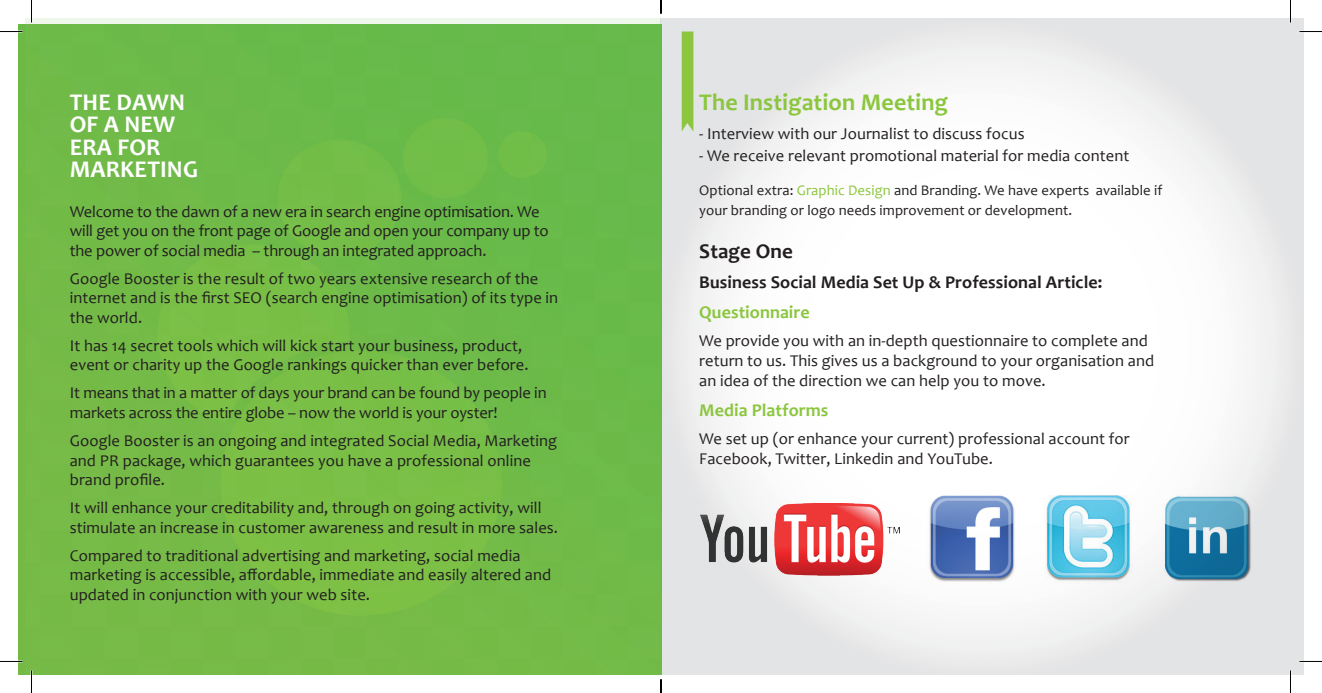
<style>
.page{position:relative;width:1322px;height:693px;background:#fff}
.page>*{position:absolute;margin:0;border:0;box-sizing:border-box;transform-origin:0 0}
.t1{font:700 24px/22px "Candara";letter-spacing:.005em;color:#fff}
.t2{font:700 24px "Candara";letter-spacing:.005em;color:#8bc63e}
.t3{font:700 21px "Candara";letter-spacing:.005em;color:#231f20}
.t4{font:700 18px "Candara";letter-spacing:.005em;color:#231f20}
.t5{font:700 18px "Candara";letter-spacing:.005em;color:#8bc63e}
.t6{font:16.5px/19.5px "Candara";letter-spacing:.005em;color:#231f20}
.t7{font:14.7px/19.8px "Candara";letter-spacing:.005em;color:#231f20}
.s1{color:#8bc63e}
</style>
<div class="page">
<svg style="left:661px;top:19px;width:642px;height:655px"></svg>
<img style="left:26px;top:19px;width:635px;height:655px">
<img style="left:927px;top:494px;width:89px;height:89px">
<img style="left:1044px;top:495px;width:89px;height:88px">
<img style="left:1161px;top:494px;width:91px;height:90px">
<svg style="left:682px;top:32px;width:11px;height:99px"></svg>
<img style="left:700px;top:503px;width:199px;height:72px">
<hr style="left:1299px;top:660px;width:23px;height:2px;background:#fff">
<hr style="left:1289px;top:0;width:2px;height:23px;background:#fff">
<hr style="left:1289px;top:670px;width:2px;height:22px;background:#fff">
<svg style="left:0;top:31px;width:22px;height:1px"></svg>
<svg style="left:1299px;top:31px;width:23px;height:1px"></svg>
<svg style="left:0;top:661px;width:22px;height:1px"></svg>
<svg style="left:1299px;top:661px;width:23px;height:1px"></svg>
<svg style="left:31px;top:0;width:1px;height:23px"></svg>
<svg style="left:31px;top:670px;width:1px;height:22px"></svg>
<svg style="left:1290px;top:0;width:1px;height:23px"></svg>
<svg style="left:1290px;top:670px;width:1px;height:22px"></svg>
<svg style="left:660px;top:0;width:2px;height:14px"></svg>
<svg style="left:660px;top:679px;width:2px;height:13px"></svg>
<h1 class="t1" style="left:70px;top:91px;width:130px">THE DAWN<br>OF A NEW<br>ERA FOR<br>MARKETING</h1>
<p class="t6" style="left:70px;top:201px;width:480px">Welcome to the dawn of a new era in search engine optimisation. We will get you on the front page of Google and open your company up to the power of social media – through an integrated approach.</p>
<p class="t6" style="left:70px;top:268px;width:490px">Google Booster is the result of two years extensive research of the internet and is the first SEO (search engine optimisation) of its type in the world.</p>
<p class="t6" style="left:70px;top:335px;width:460px">It has 14 secret tools which will kick start your business, product, event or charity up the Google rankings quicker than ever before.</p>
<p class="t6" style="left:70px;top:383px;width:478px">It means that in a matter of days your brand can be found by people in markets across the entire globe – now the world is your oyster!</p>
<p class="t6" style="left:70px;top:430px;width:489px">Google Booster is an ongoing and integrated Social Media, Marketing and PR package, which guarantees you have a professional online brand profile.</p>
<p class="t6" style="left:70px;top:497px;width:490px">It will enhance your creditability and, through on going activity, will stimulate an increase in customer awareness and result in more sales.</p>
<p class="t6" style="left:70px;top:545px;width:483px">Compared to traditional advertising and marketing, social media marketing is accessible, affordable, immediate and easily altered and updated in conjunction with your web site.</p>
<h1 class="t2" style="left:699px;top:87px;width:250px">The Instigation Meeting</h1>
<p class="t6" style="left:699px;top:123px;width:327px">- Interview with our Journalist to discuss focus</p>
<p class="t6" style="left:699px;top:145px;width:431px">- We receive relevant promotional material for media content</p>
<p class="t7" style="left:699px;top:180px;width:465px">Optional extra: <span class="s1">Graphic Design</span> and Branding. We have experts available if your branding or logo needs improvement or development.</p>
<p class="t3" style="left:699px;top:237px;width:95px">Stage One</p>
<p class="t4" style="left:699px;top:270px;width:404px">Business Social Media Set Up &amp; Professional Article:</p>
<p class="t5" style="left:699px;top:300px;width:112px">Questionnaire</p>
<p class="t6" style="left:699px;top:330px;width:456px">We provide you with an in-depth questionnaire to complete and return to us. This gives us a background to your organisation and an idea of the direction we can help you to move.</p>
<p class="t5" style="left:699px;top:398px;width:131px">Media Platforms</p>
<p class="t6" style="left:699px;top:428px;width:432px">We set up (or enhance your current) professional account for<br>Facebook, Twitter, Linkedin and YouTube.</p>
</div>
